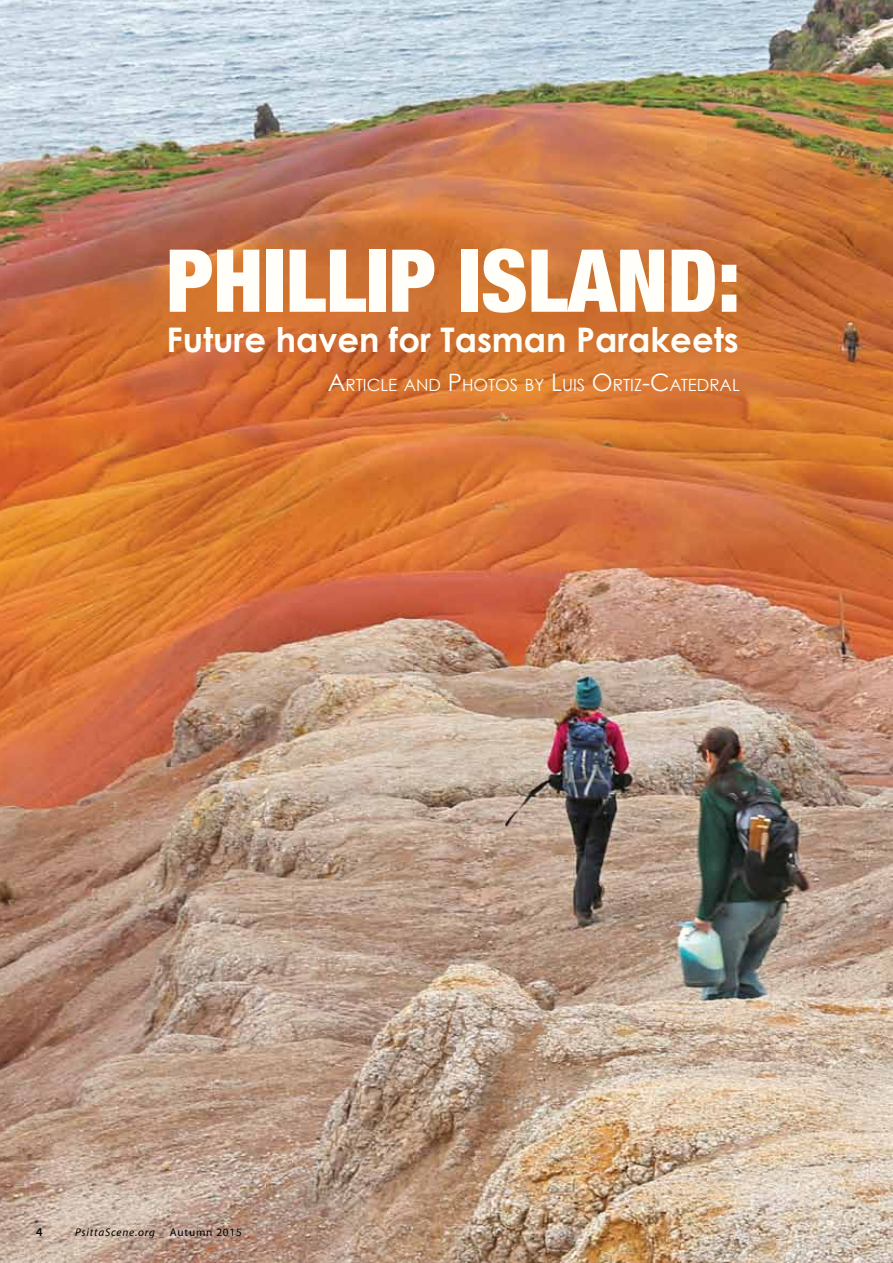
<style>
.page{position:relative;width:893px;height:1263px;background:#fff}
.page>*{position:absolute;margin:0;border:0;box-sizing:border-box;transform-origin:0 0}
.t1{font:900 condensed 87px "Helvetica Neue";color:#fffef9}
.t2{font:700 33.9px "Century Gothic";color:#fffef9}
.t3{font:16.8px "Century Gothic";color:#fffef9}
.t4{font:600 12px "Myriad Pro";color:#000}
.t5{font:italic 11.25px "Myriad Pro";letter-spacing:.07em;color:#000}
.t6{font:11.25px "Myriad Pro";letter-spacing:.07em;color:#000}
.s1{font-size:24px}
</style>
<div class="page">
<img style="left:0;top:0;width:893px;height:1263px">
<h1 class="t1" style="left:166px;top:209px;width:575px">PHILLIP ISLAND:</h1>
<h2 class="t2" style="left:166px;top:319px;width:574px">Future haven for Tasman Parakeets</h2>
<p class="t3" style="left:328px;top:374px;width:414px"><span class="s1">A</span>RTICLE AND <span class="s1">P</span>HOTOS BY <span class="s1">L</span>UIS <span class="s1">O</span> RTIZ<span class="s1">-C</span>ATEDRAL</p>
<p class="t4" style="left:36px;top:1224px;width:8px">4</p>
<p class="t5" style="left:75px;top:1225px;width:81px">PsittaScene.org</p>
<p class="t6" style="left:170px;top:1225px;width:73px">Autumn 2015</p>
</div>
